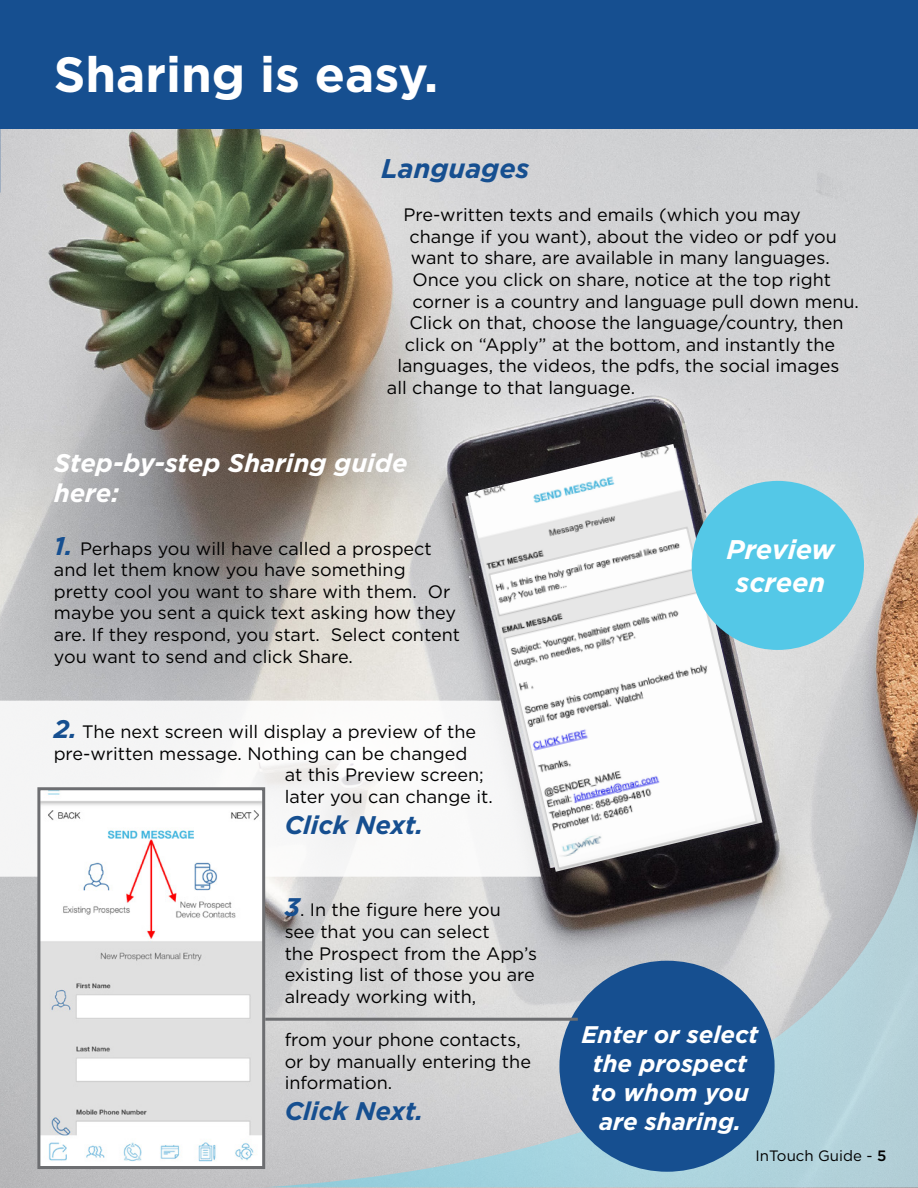
<style>
.page{position:relative;width:918px;height:1188px;background:#fff}
.page>*{position:absolute;margin:0;border:0;box-sizing:border-box;transform-origin:0 0}
.t1{font:700 49.5px "Gotham";color:#fff}
.t2{font:italic 700 27px/32.4px "Gotham";color:#fff;text-align:center}
.t3{font:italic 700 27px "Gotham";color:#164f90}
.t4{font:italic 700 25.5px/30.6px "Gotham";color:#fff}
.t5{font:italic 700 25.5px "Gotham";color:#164f90}
.t6{font:italic 700 24px/28.8px "Gotham";color:#fff;text-align:center}
.t7{font:18px/21.6px "Gotham";color:#000}
.t8{font:15px "Gotham";color:#000}
.s1{font-weight:700;font-style:italic;font-size:25.5px;color:#164f90}
.s2{font-weight:500}
</style>
<div class="page">
<img style="left:0;top:129px;width:918px;height:1059px">
<div style="left:0;top:0;width:918px;height:129px;background:#164f90"></div>
<img style="left:267px;top:808px;width:651px;height:379px">
<svg style="left:0;top:701px;width:541px;height:176px"></svg>
<div style="left:559px;top:961px;width:216px;height:211px;background:#164f90;border-radius:50%"></div>
<img style="left:468px;top:444px;width:294px;height:428px">
<img style="left:41px;top:791px;width:220px;height:374px">
<div style="left:37px;top:787px;width:228px;height:382px;border:3px solid #6d6e71"></div>
<div style="left:692px;top:481px;width:172px;height:169px;background:#54c8e7;border-radius:50%"></div>
<hr style="left:265px;top:1018px;width:313px;height:3px;background:#6d6e71">
<h1 class="t1" style="left:54px;top:42px;width:386px">Sharing is easy.</h1>
<h2 class="t3" style="left:381px;top:151px;width:150px">Languages</h2>
<p class="t7" style="left:404px;top:204px;width:399px">Pre-written texts and emails (which you may</p>
<p class="t7" style="left:409px;top:225px;width:429px">change if you want), about the video or pdf you</p>
<p class="t7" style="left:411px;top:247px;width:420px">want to share, are available in many languages.</p>
<p class="t7" style="left:412px;top:268px;width:420px">Once you click on share, notice at the top right</p>
<p class="t7" style="left:412px;top:290px;width:448px">corner is a country and language pull down menu.</p>
<p class="t7" style="left:409px;top:312px;width:436px">Click on that, choose the language/country, then</p>
<p class="t7" style="left:405px;top:333px;width:432px">click on “Apply” at the bottom, and instantly the</p>
<p class="t7" style="left:397px;top:355px;width:443px">languages, the videos, the pdfs, the social images</p>
<p class="t7" style="left:387px;top:376px;width:250px">all change to that language.</p>
<h3 class="t4" style="left:54px;top:447px;width:355px">Step-by-step Sharing guide here:</h3>
<p class="t7" style="left:54px;top:537px;width:408px"><span class="s1">1.</span> Perhaps you will have called a prospect and let them know you have something pretty cool you want to share with them. Or maybe you sent a quick text asking how they are. If they respond, you start. Select content you want to send and click Share.</p>
<p class="t7" style="left:54px;top:721px;width:424px"><span class="s1">2.</span> The next screen will display a preview of the</p>
<p class="t7" style="left:54px;top:742px;width:415px">pre-written message. Nothing can be changed</p>
<p class="t7" style="left:285px;top:764px;width:201px">at this Preview screen;</p>
<p class="t7" style="left:285px;top:785px;width:210px">later you can change it.</p>
<h3 class="t5" style="left:285px;top:808px;width:140px">Click Next.</h3>
<p class="t7" style="left:285px;top:899px;width:254px"><span class="s1">3</span>. In the figure here you<br>see that you can select<br>the Prospect from the App’s existing list of those you are already working with,</p>
<p class="t7" style="left:285px;top:1028px;width:248px">from your phone contacts, or by manually entering the information.</p>
<h3 class="t5" style="left:285px;top:1094px;width:140px">Click Next.</h3>
<h2 class="t2" style="left:726px;top:533px;width:110px">Preview screen</h2>
<h3 class="t6" style="left:581px;top:1020px;width:179px">Enter or select the prospect to whom you are sharing.</h3>
<p class="t8" style="left:756px;top:1146px;width:132px">InTouch Guide - <span class="s2">5</span></p>
</div>
